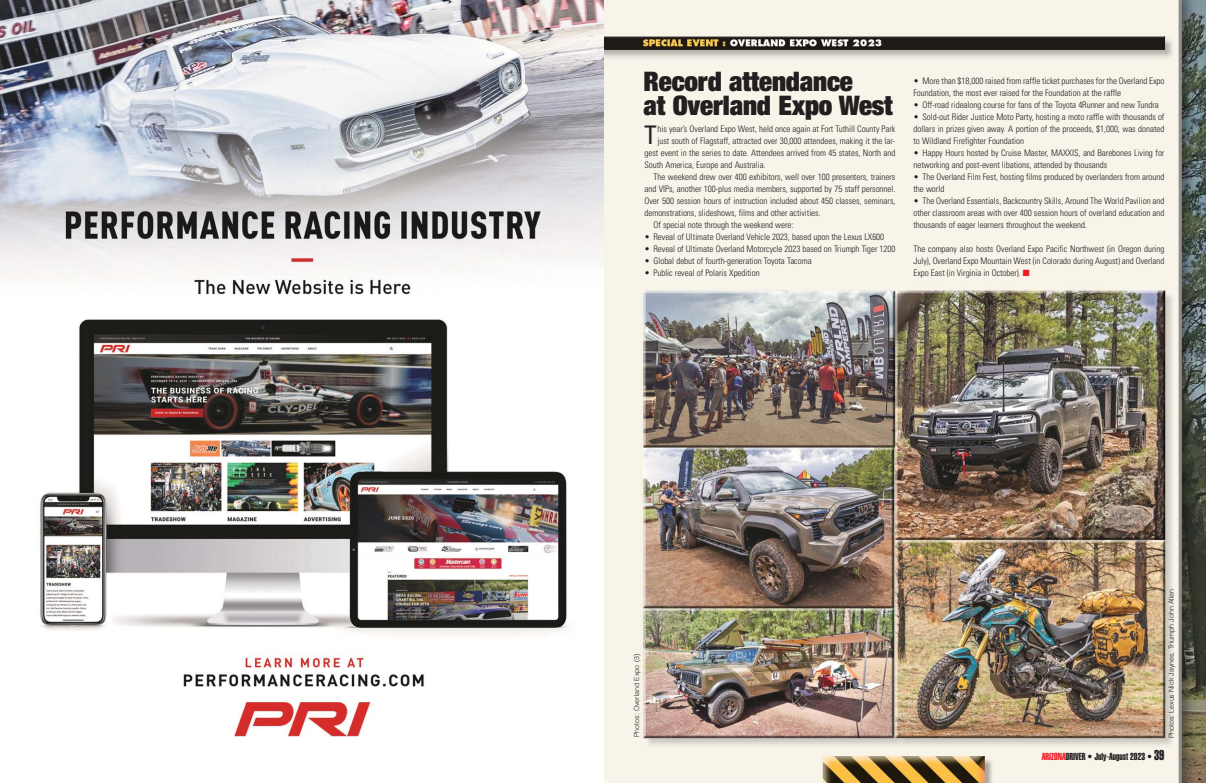
<style>
.page{position:relative;width:1206px;height:783px;background:#fff}
.page>*{position:absolute;margin:0;border:0;box-sizing:border-box;transform-origin:0 0}
.t1{font:900 expanded 27px/24px "Helvetica Neue";letter-spacing:-.005em;color:#231f20}
.t2{font:condensed 25.9px "Helvetica Neue";color:#231f20}
.t3{font:10px "Helvetica Extra Compressed";color:#231f20}
.t4{font:300 condensed 9px/12px "Univers";letter-spacing:-.005em;color:#231f20}
.t5{font:300 7px "Helvetica";color:#231f20}
.s1{color:#ed1c24}
.s2{font-size:14px}
</style>
<div class="page">
<img style="left:603px;top:0;width:603px;height:783px">
<img style="left:0;top:0;width:603px;height:737px">
<h1 class="t1" style="left:644px;top:72px;width:251px">Record attendance<br>at Overland Expo West</h1>
<h2 class="t2" style="left:644px;top:126px;width:13px">T</h2>
<p class="t4" style="left:657px;top:124px;width:239px">his year’s Overland Expo West, held once again at Fort Tuthill County Park</p>
<p class="t4" style="left:657px;top:136px;width:239px">just south of Flagstaff, attracted over 30,000 attendees, making it the lar -</p>
<p class="t4" style="left:645px;top:148px;width:252px">gest event in the series to date. Attendees arrived from 45 states, North and</p>
<p class="t4" style="left:645px;top:160px;width:123px">South America, Europe and Australia.</p>
<p class="t4" style="left:654px;top:172px;width:243px">The weekend drew over 400 exhibitors, well over 100 presenters, trainers</p>
<p class="t4" style="left:645px;top:184px;width:252px">and VIPs, another 100-plus media members, supported by 75 staff personnel.</p>
<p class="t4" style="left:645px;top:196px;width:252px">Over 500 session hours of instruction included about 450 classes, seminars,</p>
<p class="t4" style="left:645px;top:208px;width:178px">demonstrations, slideshows, films and other activities.</p>
<p class="t4" style="left:654px;top:220px;width:141px">Of special note through the weekend were:</p>
<p class="t4" style="left:645px;top:232px;width:241px">• Reveal of Ultimate Overland Vehicle 2023, based upon the Lexus LX600</p>
<p class="t4" style="left:645px;top:244px;width:252px">• Reveal of Ultimate Overland Motorcycle 2023 based on Triumph Tiger 1200</p>
<p class="t4" style="left:645px;top:256px;width:169px">• Global debut of fourth-generation Toyota Tacoma</p>
<p class="t4" style="left:645px;top:268px;width:117px">• Public reveal of Polaris Xpedition</p>
<p class="t4" style="left:914px;top:76px;width:252px">• More than $18,000 raised from raffle ticket purchases for the Overland Expo<br>Foundation, the most ever raised for the Foundation at the raffle</p>
<p class="t4" style="left:914px;top:100px;width:247px">• Off-road ridealong course for fans of the Toyota 4Runner and new Tundra</p>
<p class="t4" style="left:914px;top:112px;width:252px;text-align:justify">• Sold-out Rider Justice Moto Party, hosting a moto raffle with thousands of dollars in prizes given away. A portion of the proceeds, $1,000, was donated to Wildland Firefighter Foundation</p>
<p class="t4" style="left:914px;top:148px;width:252px">• Happy Hours hosted by Cruise Master, MAXXIS, and Barebones Living for networking and post-event libations, attended by thousands</p>
<p class="t4" style="left:914px;top:172px;width:252px">• The Overland Film Fest, hosting films produced by overlanders from around the world</p>
<p class="t4" style="left:914px;top:196px;width:252px;text-align:justify">• The Overland Essentials, Backcountry Skills, Around The World Pavilion and other classroom areas with over 400 session hours of overland education and thousands of eager learners throughout the weekend.</p>
<p class="t4" style="left:914px;top:244px;width:252px;text-align:justify">The company also hosts Overland Expo Pacific Northwest (in Oregon during July), Overland Expo Mountain West (in Colorado during August) and Overland Expo East (in Virginia in October). <span class="s1">■</span></p>
<p class="t5" style="left:634px;top:737px;width:84px;rotate:-90deg">Photos: Overland Expo (3)</p>
<p class="t5" style="left:1169px;top:738px;width:151px;rotate:-90deg">Photos: Lexus Nick Jaynes, Triumph John Allen</p>
<p class="t3" style="left:1042px;top:753px;width:124px"><span class="s1">ARIZONA</span>DRIVER • July-August 2023 • <span class="s2">39</span></p>
</div>
